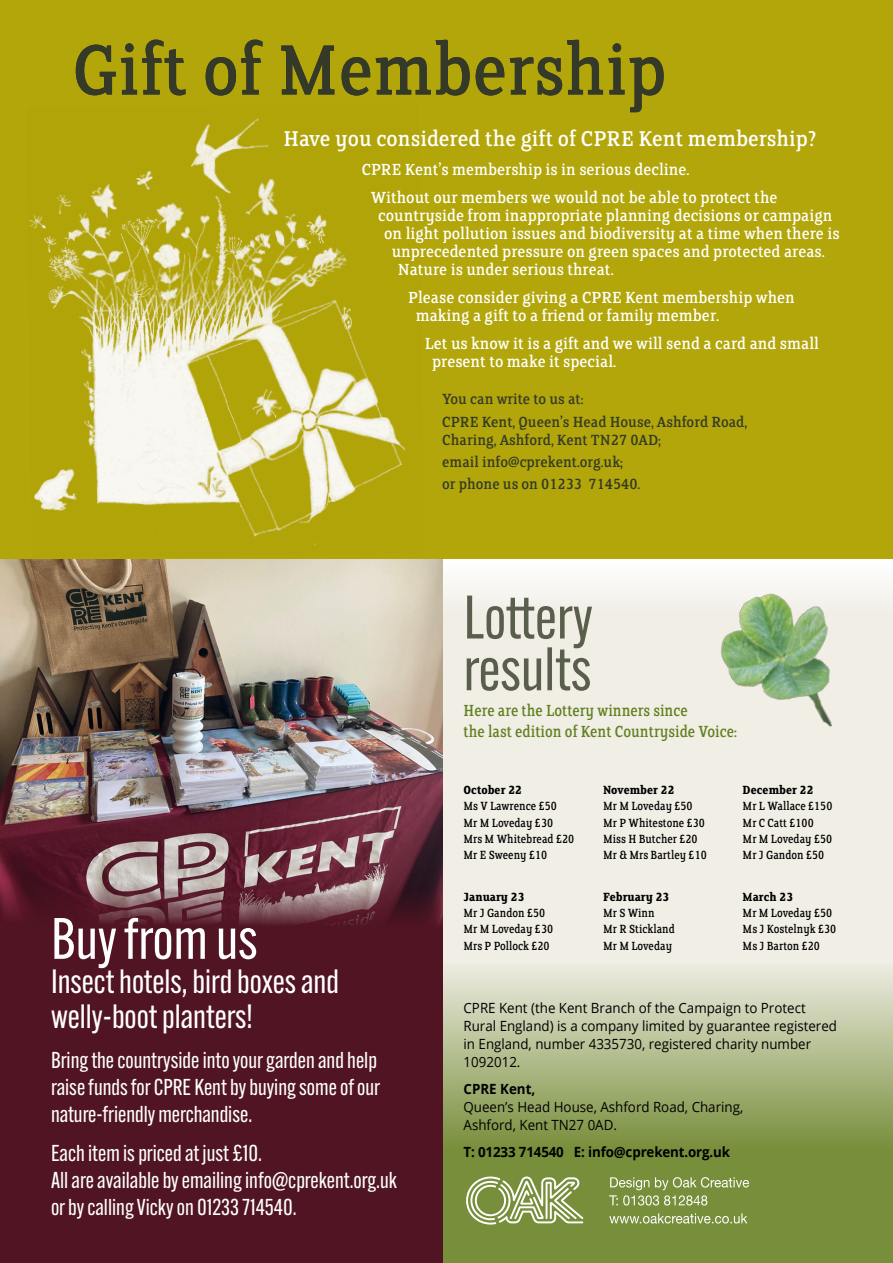
<style>
.page{position:relative;width:893px;height:1263px;background:#fff}
.page>*{position:absolute;margin:0;border:0;box-sizing:border-box;transform-origin:0 0}
.t1{font:79.5px "FS Clerkenwell";color:#3f3b2d;scale:.96 1}
.t2{font:60px/51.8px "Alternate Gothic ATF";color:#343a27}
.t3{font:57px "Alternate Gothic ATF";color:#fff}
.t4{font:33px/34.5px "Alternate Gothic ATF";color:#fff}
.t5{font:24px "FS Clerkenwell";color:#fff}
.t6{font:22.5px/27px "Alternate Gothic ATF";color:#fff}
.t7{font:18px/18px "FS Clerkenwell";color:#fff}
.t8{font:18px/21px "FS Clerkenwell";color:#61801f;scale:.9 1}
.t9{font:16.5px/22.2px "FS Clerkenwell";color:#343a27}
.t10{font:14.1px/18px "Open Sans";color:#000;scale:.95 1}
.t11{font:700 14.1px "Open Sans";letter-spacing:-.01em;color:#000;scale:.95 1}
.t12{font:13.35px/16.2px "FS Clerkenwell";color:#000;scale:.9 1}
.t13{font:700 13.35px "FS Clerkenwell";color:#000;scale:.9 1}
</style>
<div class="page">
<div style="left:439px;top:558px;width:454px;height:705px;background:#f0eee5"></div>
<svg style="left:442px;top:963px;width:451px;height:300px;background:#9fad73"></svg>
<img style="left:702px;top:572px;width:171px;height:155px">
<img style="left:0;top:558px;width:442px;height:325px">
<div style="left:0;top:883px;width:442px;height:380px;background:#511423"></div>
<svg style="left:609px;top:1213px;width:138px;height:10px"></svg>
<svg style="left:609px;top:1177px;width:140px;height:28px;background:#8fa15c"></svg>
<div style="left:0;top:0;width:893px;height:558px;background:#b2a60a"></div>
<img style="left:29px;top:118px;width:390px;height:427px">
<svg style="left:466px;top:1176px;width:117px;height:48px;background:#a2b279"></svg>
<h1 class="t1" style="left:72px;top:33px;width:620px">Gift of Membership</h1>
<h3 class="t5" style="left:283px;top:127px;width:535px">Have you considered the gift of CPRE Kent membership?</h3>
<p class="t7" style="left:371px;top:156px;width:408px;line-height:28.2px;text-indent:-9px">CPRE Kent’s membership is in serious decline.<br>Without our members we would not be able to protect the</p>
<p class="t7" style="left:378px;top:207px;width:456px">countryside from inappropriate planning decisions or campaign</p>
<p class="t7" style="left:384px;top:225px;width:457px">on light pollution issues and biodiversity at a time when there is</p>
<p class="t7" style="left:392px;top:243px;width:434px">unprecedented pressure on green spaces and protected areas.</p>
<p class="t7" style="left:398px;top:261px;width:217px">Nature is under serious threat.</p>
<p class="t7" style="left:416px;top:289px;width:381px;text-indent:-7px">Please consider giving a CPRE Kent membership when making a gift to a friend or family member.</p>
<p class="t7" style="left:432px;top:336px;width:388px;text-indent:-7px">Let us know it is a gift and we will send a card and small present to make it special.</p>
<p class="t9" style="left:442px;top:389px;width:306px">You can write to us at:<br>CPRE Kent, Queen’s Head House, Ashford Road,</p>
<p class="t9" style="left:442px;top:429px;width:220px">Charing, Ashford, Kent TN27 0AD; email info@cprekent.org.uk;<br>or phone us on 01233 714540.</p>
<h2 class="t2" style="left:464px;top:591px;width:131px">Lottery results</h2>
<p class="t8" style="left:464px;top:701px;width:305px">Here are the Lottery winners since<br>the last edition of Kent Countryside Voice:</p>
<h3 class="t3" style="left:51px;top:904px;width:208px">Buy from us</h3>
<h3 class="t4" style="left:51px;top:964px;width:290px">Insect hotels, bird boxes and welly-boot planters!</h3>
<p class="t6" style="left:51px;top:1046px;width:331px">Bring the countryside into your garden and help raise funds for CPRE Kent by buying some of our nature-friendly merchandise.</p>
<p class="t6" style="left:51px;top:1140px;width:348px">Each item is priced at just £10.<br>All are available by emailing info@cprekent.org.uk or by calling Vicky on 01233 714540.</p>
<p class="t13" style="left:464px;top:784px;width:66px">October 22</p>
<p class="t12" style="left:464px;top:799px;width:124px">Ms V Lawrence £50<br>Mr M Loveday £30<br>Mrs M Whitebread £20<br>Mr E Sweeny £10</p>
<p class="t13" style="left:464px;top:890px;width:69px">January 23</p>
<p class="t12" style="left:464px;top:906px;width:101px">Mr J Gandon £50<br>Mr M Loveday £30<br>Mrs P Pollock £20</p>
<p class="t13" style="left:603px;top:784px;width:81px">November 22</p>
<p class="t12" style="left:603px;top:799px;width:117px">Mr M Loveday £50<br>Mr P Whitestone £30<br>Miss H Butcher £20<br>Mr &amp; Mrs Bartley £10</p>
<p class="t13" style="left:603px;top:890px;width:75px">February 23</p>
<p class="t12" style="left:603px;top:905px;width:81px">Mr S Winn<br>Mr R Stickland<br>Mr M Loveday</p>
<p class="t13" style="left:743px;top:784px;width:80px">December 22</p>
<p class="t12" style="left:743px;top:799px;width:101px">Mr L Wallace £150<br>Mr C Catt £100<br>Mr M Loveday £50<br>Mr J Gandon £50</p>
<p class="t13" style="left:743px;top:890px;width:58px">March 23</p>
<p class="t12" style="left:743px;top:905px;width:105px">Mr M Loveday £50<br>Ms J Kostelnyk £30<br>Ms J Barton £20</p>
<p class="t10" style="left:464px;top:998px;width:395px">CPRE Kent (the Kent Branch of the Campaign to Protect Rural England) is a company limited by guarantee registered in England, number 4335730, registered charity number 1092012.</p>
<p class="t11" style="left:464px;top:1078px;width:77px">CPRE Kent,</p>
<p class="t10" style="left:464px;top:1097px;width:296px">Queen’s Head House, Ashford Road, Charing,<br>Ashford, Kent TN27 0AD.</p>
<p class="t11" style="left:464px;top:1141px;width:282px">T: 01233 714540 E: info@cprekent.org.uk</p>
</div>
